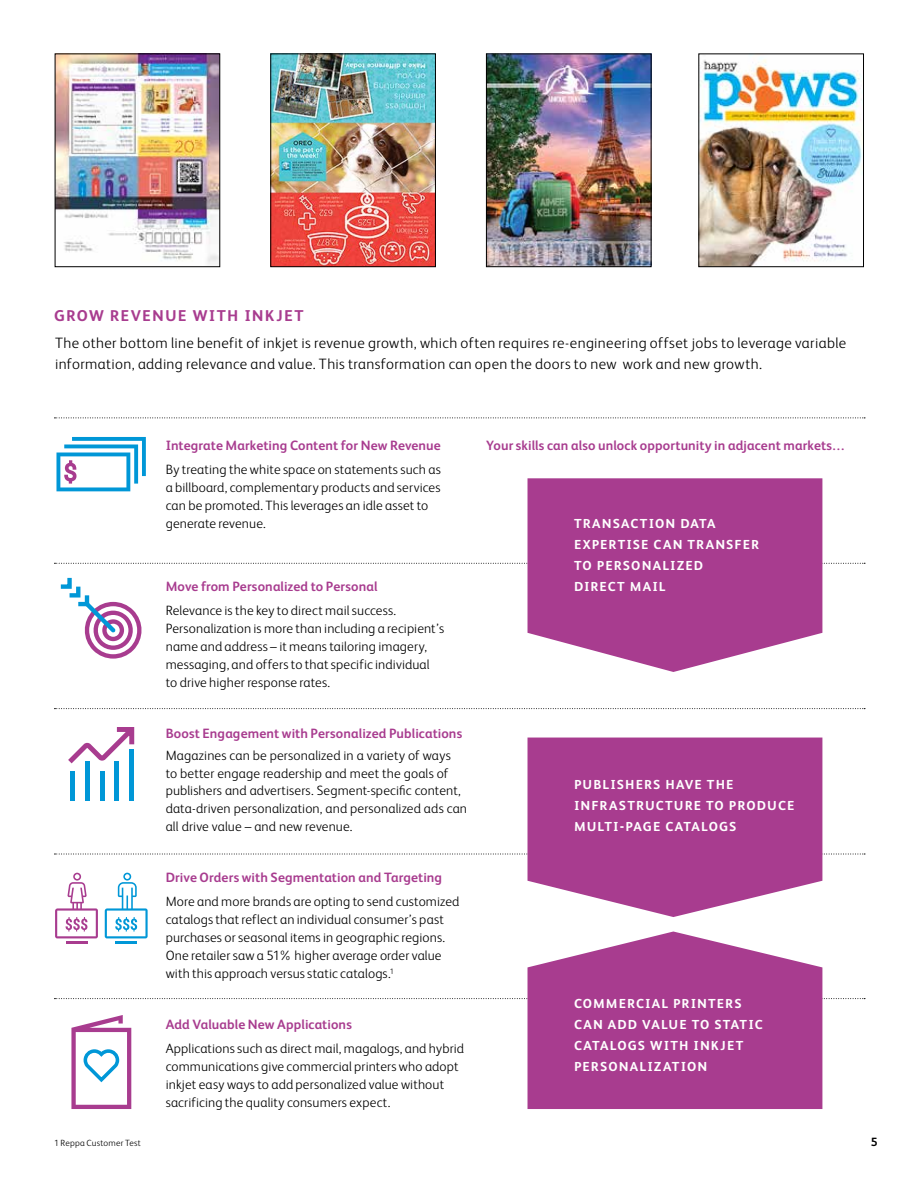
<style>
.page{position:relative;width:918px;height:1188px;background:#fff}
.page>*{position:absolute;margin:0;border:0;box-sizing:border-box;transform-origin:0 0}
.t1{font:700 18px "Xerox Sans Expert";letter-spacing:.065em;color:#a83c8f}
.t2{font:300 15px/21px "Xerox Sans";letter-spacing:.025em;color:#000}
.t3{font:700 15px/21px "Xerox Sans Expert";letter-spacing:.075em;color:#fff}
.t4{font:300 13.5px/18px "Xerox Sans";letter-spacing:.01em;color:#000}
.t5{font:700 13.5px "Xerox Sans";letter-spacing:.01em;color:#a83c8f}
.t6{font:700 12px "Xerox Sans";color:#000}
.t7{font:300 9px "Xerox Sans";letter-spacing:.025em;color:#000}
</style>
<div class="page">
<svg style="left:56px;top:437px;width:90px;height:54px"></svg>
<svg style="left:60px;top:577px;width:82px;height:82px"></svg>
<div style="left:70px;top:772px;width:5px;height:29px;background:#0097d7"></div>
<div style="left:85px;top:762px;width:5px;height:39px;background:#0097d7"></div>
<div style="left:100px;top:772px;width:5px;height:29px;background:#0097d7"></div>
<div style="left:114px;top:762px;width:5px;height:39px;background:#0097d7"></div>
<div style="left:129px;top:749px;width:5px;height:52px;background:#0097d7"></div>
<svg style="left:68px;top:727px;width:67px;height:37px"></svg>
<hr style="left:66px;top:942px;width:21px;height:2px;background:#a83c8f">
<hr style="left:115px;top:942px;width:22px;height:2px;background:#0097d7">
<svg style="left:55px;top:873px;width:43px;height:65px"></svg>
<svg style="left:105px;top:873px;width:43px;height:65px"></svg>
<img style="left:57px;top:56px;width:161px;height:209px">
<div style="left:55px;top:54px;width:165px;height:213px;border:1px solid #000"></div>
<img style="left:701px;top:59px;width:161px;height:206px">
<div style="left:699px;top:54px;width:165px;height:213px;border:1px solid #000"></div>
<img style="left:488px;top:56px;width:161px;height:209px">
<div style="left:486px;top:54px;width:165px;height:213px;border:1px solid #000"></div>
<img style="left:273px;top:56px;width:161px;height:209px">
<div style="left:271px;top:54px;width:165px;height:213px;border:1px solid #000"></div>
<svg style="left:71px;top:1015px;width:60px;height:94px"></svg>
<svg style="left:54px;top:418px;width:811px;height:1px"></svg>
<svg style="left:54px;top:563px;width:811px;height:1px"></svg>
<svg style="left:54px;top:708px;width:811px;height:1px"></svg>
<svg style="left:54px;top:854px;width:811px;height:1px"></svg>
<svg style="left:54px;top:998px;width:811px;height:1px"></svg>
<svg style="left:528px;top:738px;width:294px;height:179px;background:#b04f9a"></svg>
<svg style="left:528px;top:478px;width:294px;height:194px;background:#b04f9a"></svg>
<svg style="left:528px;top:932px;width:294px;height:177px;background:#b04f9a"></svg>
<h1 class="t1" style="left:54px;top:309px;width:251px">GROW REVENUE WITH INKJET</h1>
<p class="t2" style="left:55px;top:332px;width:793px">The other bottom line benefit of inkjet is revenue growth, which often requires re-engineering offset jobs to leverage variable information, adding relevance and value. This transformation can open the doors to new work and new growth.</p>
<p class="t7" style="left:54px;top:1137px;width:88px">1 Reppa Customer Test</p>
<p class="t5" style="left:166px;top:436px;width:277px">Integrate Marketing Content for New Revenue</p>
<p class="t4" style="left:166px;top:460px;width:277px">By treating the white space on statements such as a billboard, complementary products and services can be promoted. This leverages an idle asset to generate revenue.</p>
<p class="t5" style="left:166px;top:577px;width:213px">Move from Personalized to Personal</p>
<p class="t4" style="left:166px;top:601px;width:280px">Relevance is the key to direct mail success.<br>Personalization is more than including a recipient’s name and address – it means tailoring imagery, messaging, and offers to that specific individual to drive higher response rates.</p>
<p class="t5" style="left:166px;top:724px;width:298px">Boost Engagement with Personalized Publications</p>
<p class="t4" style="left:166px;top:745px;width:303px">Magazines can be personalized in a variety of ways<br>to better engage readership and meet the goals of publishers and advertisers. Segment-specific content, data-driven personalization, and personalized ads can all drive value – and new revenue.</p>
<p class="t5" style="left:166px;top:868px;width:278px">Drive Orders with Segmentation and Targeting</p>
<p class="t4" style="left:166px;top:892px;width:295px">More and more brands are opting to send customized catalogs that reflect an individual consumer’s past purchases or seasonal items in geographic regions.<br>One retailer saw a 51% higher average order value with this approach versus static catalogs.<sup>1</sup></p>
<p class="t5" style="left:166px;top:1015px;width:188px">Add Valuable New Applications</p>
<p class="t4" style="left:166px;top:1039px;width:300px">Applications such as direct mail, magalogs, and hybrid communications give commercial printers who adopt inkjet easy ways to add personalized value without sacrificing the quality consumers expect.</p>
<p class="t5" style="left:486px;top:436px;width:361px">Your skills can also unlock opportunity in adjacent markets…</p>
<p class="t3" style="left:574px;top:514px;width:187px">TRANSACTION DATA<br>EXPERTISE CAN TRANSFER<br>TO PERSONALIZED<br>DIRECT MAIL</p>
<p class="t3" style="left:574px;top:775px;width:222px">PUBLISHERS HAVE THE<br>INFRASTRUCTURE TO PRODUCE<br>MULTI-PAGE CATALOGS</p>
<p class="t3" style="left:574px;top:994px;width:190px">COMMERCIAL PRINTERS<br>CAN ADD VALUE TO STATIC<br>CATALOGS WITH INKJET<br>PERSONALIZATION</p>
<p class="t6" style="left:871px;top:1134px;width:8px">5</p>
</div>
